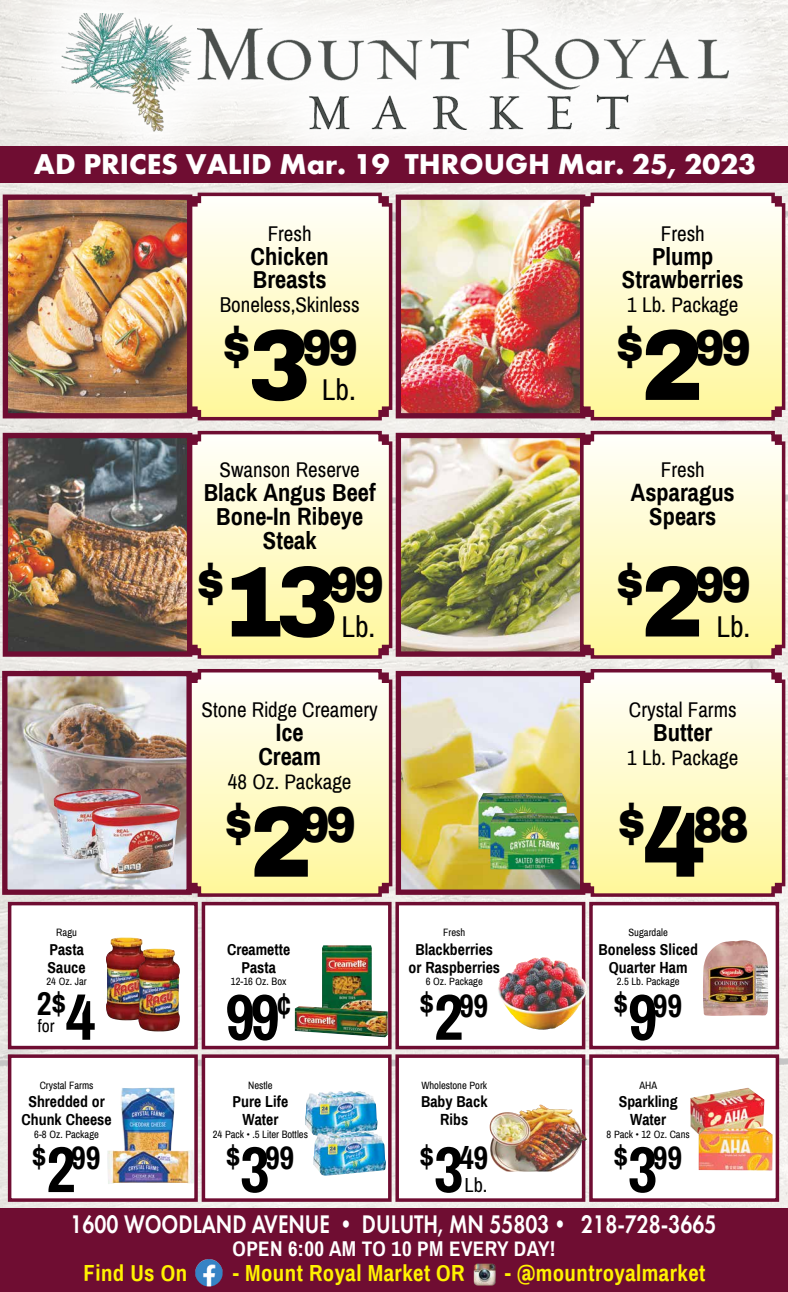
<style>
.page{position:relative;width:788px;height:1292px;background:#fff}
.page>*{position:absolute;margin:0;border:0;box-sizing:border-box;transform-origin:0 0}
.t1{font:700 64.75px "Archivo Narrow";color:#000}
.t2{font:900 50.31px "Archivo";letter-spacing:-.07em;color:#000;scale:.88 1}
.t3{font:700 32.38px "Archivo Narrow";letter-spacing:-.01em;color:#000}
.t4{font:700 29.75px "Futura PT";color:#fff}
.t5{font:29.75px "Archivo Narrow";color:#000}
.t6{font:600 26.43px "Futura PT";color:#fff;scale:.8 1}
.t7{font:700 24.5px/23.8px "Archivo Narrow";color:#000;text-align:center}
.t8{font:700 22.75px "Archivo Narrow";letter-spacing:.02em;color:#fff200}
.t9{font:21px "Archivo Narrow";color:#000}
.t10{font:700 21px "Archivo Narrow";letter-spacing:.02em;color:#fff}
.t11{font:20.12px "Archivo Narrow";color:#000}
.t12{font:17.5px "Archivo Narrow";color:#000}
.t13{font:700 15.75px/18.3px "Archivo Narrow";color:#000;text-align:center}
.t14{font:10.5px "Archivo Narrow";color:#000}
.s1{font-size:100.62px}
.s2{font-size:64.75px}
</style>
<div class="page">
<img style="left:0;top:0;width:788px;height:1291px">
<div style="left:1px;top:0;width:787px;height:192px;background:#fff;opacity:.88"></div>
<img style="left:57px;top:13px;width:222px;height:133px">
<img style="left:498px;top:13px;width:230px;height:83px">
<img style="left:198px;top:20px;width:276px;height:69px">
<img style="left:186px;top:89px;width:531px;height:41px">
<div style="left:0;top:1208px;width:787px;height:84px;background:#6f0d32"></div>
<img style="left:195px;top:1259px;width:27px;height:27px">
<img style="left:473px;top:1263px;width:22px;height:22px">
<div style="left:8px;top:902px;width:190px;height:147px;background:#fff;border:4px solid #6f0d32"></div>
<div style="left:8px;top:1054px;width:190px;height:147px;background:#fff;border:4px solid #6f0d32"></div>
<div style="left:202px;top:902px;width:189px;height:147px;background:#fff;border:4px solid #6f0d32"></div>
<div style="left:202px;top:1054px;width:189px;height:147px;background:#fff;border:4px solid #6f0d32"></div>
<img style="left:395px;top:902px;width:190px;height:147px">
<img style="left:395px;top:1054px;width:190px;height:147px">
<div style="left:589px;top:902px;width:190px;height:147px;background:#fff;border:4px solid #6f0d32"></div>
<div style="left:589px;top:1054px;width:190px;height:147px;background:#fff;border:4px solid #6f0d32"></div>
<svg style="left:185px;top:191px;width:209px;height:231px"></svg>
<svg style="left:185px;top:429px;width:209px;height:231px"></svg>
<svg style="left:185px;top:667px;width:209px;height:231px"></svg>
<img style="left:401px;top:200px;width:177px;height:212px">
<div style="left:395px;top:194px;width:190px;height:224px;border:5px solid #6f0d32"></div>
<svg style="left:578px;top:191px;width:209px;height:231px"></svg>
<img style="left:401px;top:439px;width:177px;height:212px">
<div style="left:395px;top:433px;width:190px;height:224px;border:5px solid #6f0d32"></div>
<svg style="left:578px;top:429px;width:209px;height:231px"></svg>
<img style="left:401px;top:677px;width:177px;height:212px">
<div style="left:395px;top:671px;width:190px;height:224px;border:5px solid #6f0d32"></div>
<img style="left:8px;top:677px;width:178px;height:212px">
<div style="left:2px;top:671px;width:190px;height:224px;border:5px solid #6f0d32"></div>
<svg style="left:578px;top:667px;width:209px;height:231px"></svg>
<div style="left:0;top:146px;width:788px;height:36px;background:#6f0d32"></div>
<img style="left:9px;top:200px;width:177px;height:212px">
<div style="left:3px;top:194px;width:189px;height:224px;border:5px solid #6f0d32"></div>
<img style="left:9px;top:439px;width:177px;height:212px">
<div style="left:3px;top:433px;width:189px;height:224px;border:5px solid #6f0d32"></div>
<img style="left:54px;top:788px;width:88px;height:71px">
<img style="left:91px;top:803px;width:90px;height:71px">
<img style="left:478px;top:793px;width:88px;height:56px">
<img style="left:490px;top:813px;width:88px;height:56px">
<img style="left:106px;top:937px;width:37px;height:83px">
<img style="left:138px;top:948px;width:42px;height:83px">
<img style="left:322px;top:945px;width:50px;height:61px">
<img style="left:295px;top:1006px;width:92px;height:31px">
<img style="left:519px;top:957px;width:23px;height:6px">
<img style="left:703px;top:940px;width:65px;height:76px">
<img style="left:524px;top:1104px;width:16px;height:8px">
<img style="left:121px;top:1087px;width:54px;height:62px">
<img style="left:107px;top:1149px;width:87px;height:35px">
<img style="left:305px;top:1091px;width:72px;height:43px">
<img style="left:313px;top:1131px;width:73px;height:44px">
<img style="left:690px;top:1088px;width:57px;height:28px">
<img style="left:698px;top:1128px;width:74px;height:42px">
<h3 class="t4" style="left:34px;top:145px;width:723px">AD PRICES VALID Mar. 19 THROUGH Mar. 25, 2023</h3>
<h3 class="t9" style="left:268px;top:221px;width:46px">Fresh</h3>
<h3 class="t7" style="left:250px;top:244px;width:80px;text-align:left">Chicken<br>Breasts</h3>
<h3 class="t9" style="left:220px;top:292px;width:141px">Boneless,Skinless</h3>
<h2 class="t2" style="left:222px;top:317px;width:156px">$<span class="s1">3</span>99</h2>
<h3 class="t5" style="left:322px;top:371px;width:35px">Lb.</h3>
<h3 class="t9" style="left:660px;top:221px;width:46px">Fresh</h3>
<h3 class="t7" style="left:622px;top:244px;width:123px">Plump<br>Strawberries</h3>
<h3 class="t9" style="left:627px;top:292px;width:113px">1 Lb. Package</h3>
<h2 class="t2" style="left:614px;top:317px;width:156px">$<span class="s1">2</span>99</h2>
<h3 class="t9" style="left:660px;top:457px;width:46px">Fresh</h3>
<h3 class="t7" style="left:630px;top:480px;width:105px">Asparagus<br>Spears</h3>
<h2 class="t2" style="left:614px;top:553px;width:156px">$<span class="s1">2</span>99</h2>
<h3 class="t9" style="left:219px;top:457px;width:142px">Swanson Reserve</h3>
<h3 class="t7" style="left:204px;top:480px;width:173px">Black Angus Beef<br>Bone-In Ribeye<br>Steak</h3>
<h2 class="t2" style="left:195px;top:553px;width:215px">$<span class="s1">13</span>99</h2>
<h3 class="t5" style="left:341px;top:608px;width:35px">Lb.</h3>
<h3 class="t5" style="left:716px;top:608px;width:35px">Lb.</h3>
<p class="t14" style="left:56px;top:926px;width:22px">Ragu</p>
<h3 class="t13" style="left:48px;top:940px;width:40px;text-align:left">Pasta<br>Sauce</h3>
<p class="t14" style="left:46px;top:975px;width:42px">24 Oz. Jar</p>
<h3 class="t3" style="left:37px;top:984px;width:60px">2$<span class="s2">4</span></h3>
<h3 class="t12" style="left:38px;top:1015px;width:18px">for</h3>
<p class="t14" style="left:40px;top:1078px;width:55px">Crystal Farms</p>
<h3 class="t13" style="left:22px;top:1092px;width:92px">Shredded or<br>Chunk Cheese</h3>
<p class="t14" style="left:34px;top:1127px;width:66px">6-8 Oz. Package</p>
<h3 class="t3" style="left:32px;top:1138px;width:70px">$<span class="s2">2</span>99</h3>
<h3 class="t9" style="left:202px;top:697px;width:178px">Stone Ridge Creamery</h3>
<h3 class="t7" style="left:258px;top:721px;width:64px">Ice<br>Cream</h3>
<h3 class="t9" style="left:228px;top:768px;width:125px">48 Oz. Package</h3>
<h2 class="t2" style="left:223px;top:793px;width:152px">$<span class="s1">2</span>99</h2>
<h3 class="t13" style="left:227px;top:940px;width:65px">Creamette<br>Pasta</h3>
<p class="t14" style="left:231px;top:975px;width:57px">12-16 Oz. Box</p>
<h1 class="t1" style="left:225px;top:977px;width:68px">99<sup>¢</sup></h1>
<p class="t14" style="left:248px;top:1078px;width:26px">Nestle</p>
<h3 class="t13" style="left:232px;top:1092px;width:57px">Pure Life<br>Water</h3>
<p class="t14" style="left:213px;top:1127px;width:97px">24 Pack • .5 Liter Bottles</p>
<h3 class="t3" style="left:226px;top:1138px;width:70px">$<span class="s2">3</span>99</h3>
<p class="t14" style="left:443px;top:926px;width:24px">Fresh</p>
<h3 class="t13" style="left:408px;top:940px;width:93px">Blackberries or Raspberries</h3>
<p class="t14" style="left:426px;top:975px;width:58px">6 Oz. Package</p>
<h3 class="t3" style="left:419px;top:985px;width:70px">$<span class="s2">2</span>99</h3>
<p class="t14" style="left:421px;top:1078px;width:67px">Wholestone Pork</p>
<h3 class="t13" style="left:421px;top:1092px;width:68px">Baby Back<br>Ribs</h3>
<h3 class="t3" style="left:419px;top:1138px;width:70px">$<span class="s2">3</span>49</h3>
<h3 class="t11" style="left:464px;top:1172px;width:24px">Lb.</h3>
<h3 class="t9" style="left:629px;top:697px;width:109px">Crystal Farms</h3>
<h3 class="t7" style="left:653px;top:721px;width:61px">Butter</h3>
<h3 class="t9" style="left:627px;top:745px;width:113px">1 Lb. Package</h3>
<h2 class="t2" style="left:616px;top:793px;width:152px">$<span class="s1">4</span>88</h2>
<p class="t14" style="left:628px;top:926px;width:41px">Sugardale</p>
<h3 class="t13" style="left:598px;top:940px;width:101px">Boneless Sliced<br>Quarter Ham</h3>
<p class="t14" style="left:616px;top:975px;width:64px">2.5 Lb. Package</p>
<h3 class="t3" style="left:613px;top:985px;width:70px">$<span class="s2">9</span>99</h3>
<p class="t14" style="left:639px;top:1078px;width:19px">AHA</p>
<h3 class="t13" style="left:618px;top:1092px;width:60px">Sparkling<br>Water</h3>
<p class="t14" style="left:606px;top:1127px;width:85px">8 Pack • 12 Oz. Cans</p>
<h3 class="t3" style="left:613px;top:1138px;width:70px">$<span class="s2">3</span>99</h3>
<h3 class="t6" style="left:71px;top:1207px;width:809px">1600 WOODLAND AVENUE • DULUTH, MN 55803• 218-728-3665</h3>
<h3 class="t10" style="left:232px;top:1235px;width:324px">OPEN 6:00 AM TO 10 PM EVERY DAY!</h3>
<h3 class="t8" style="left:83px;top:1258px;width:105px">Find Us On</h3>
<h3 class="t8" style="left:233px;top:1258px;width:233px">- Mount Royal Market OR</h3>
<h3 class="t8" style="left:504px;top:1258px;width:202px">- @mountroyalmarket</h3>
</div>
